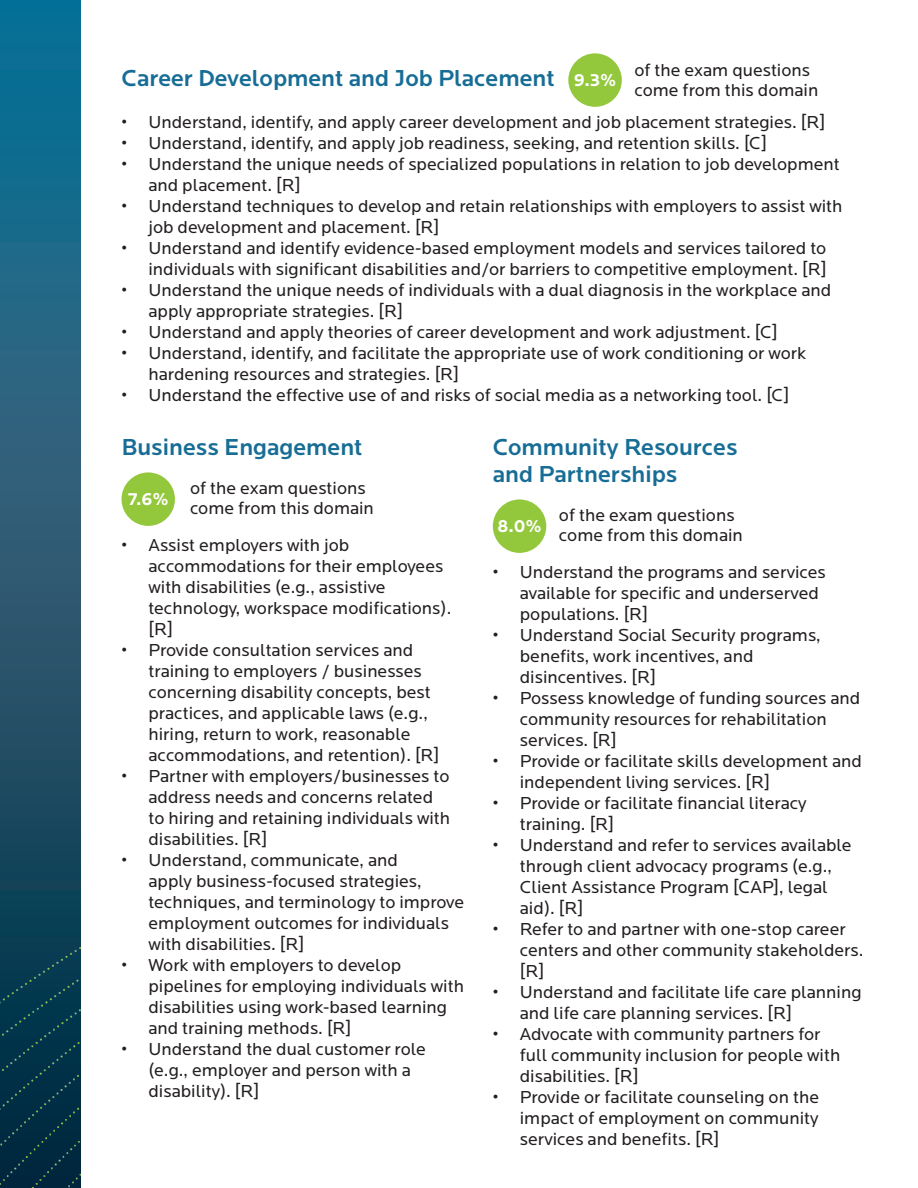
<style>
.page{position:relative;width:918px;height:1188px;background:#fff}
.page>*{position:absolute;margin:0;border:0;box-sizing:border-box;transform-origin:0 0}
.t1{font:500 24px/27px "Locator";color:#176d95}
.t2{font:18px/21px "Locator";color:#231f20}
.t3{font:700 18px "Locator";color:#fff}
.s1{font-weight:700;font-size:18px;color:#fff}
</style>
<div class="page">
<svg style="left:0;top:0;width:81px;height:667px"></svg>
<img style="left:0;top:667px;width:81px;height:521px">
<div style="left:568px;top:53px;width:54px;height:54px;background:#94c83c;border-radius:50%"></div>
<div style="left:122px;top:472px;width:53px;height:54px;background:#94c83c;border-radius:50%"></div>
<div style="left:493px;top:499px;width:53px;height:54px;background:#94c83c;border-radius:50%"></div>
<h1 class="t1" style="left:122px;top:65px;width:496px">Career Development and Job Placement <span class="s1">9.3%</span></h1>
<p class="t2" style="left:634px;top:61px;width:185px;line-height:19.5px">of the exam questions come from this domain</p>
<p class="t2" style="left:122px;top:112px;width:705px">• Understand, identify, and apply career development and job placement strategies. [R]</p>
<p class="t2" style="left:122px;top:133px;width:647px">• Understand, identify, and apply job readiness, seeking, and retention skills. [C]</p>
<p class="t2" style="left:148px;top:154px;width:693px;text-indent:-27px">• Understand the unique needs of specialized populations in relation to job development and placement. [R]</p>
<p class="t2" style="left:148px;top:196px;width:696px;text-indent:-27px">• Understand techniques to develop and retain relationships with employers to assist with job development and placement. [R]</p>
<p class="t2" style="left:122px;top:238px;width:707px;text-align:right">• Understand and identify evidence-based employment models and services tailored to individuals with significant disabilities and/or barriers to competitive employment. [R]</p>
<p class="t2" style="left:148px;top:280px;width:684px;text-indent:-27px">• Understand the unique needs of individuals with a dual diagnosis in the workplace and apply appropriate strategies. [R]</p>
<p class="t2" style="left:122px;top:322px;width:658px">• Understand and apply theories of career development and work adjustment. [C]</p>
<p class="t2" style="left:148px;top:343px;width:659px;text-indent:-27px">• Understand, identify, and facilitate the appropriate use of work conditioning or work hardening resources and strategies. [R]</p>
<p class="t2" style="left:122px;top:385px;width:669px">• Understand the effective use of and risks of social media as a networking tool. [C]</p>
<h1 class="t1" style="left:122px;top:434px;width:243px">Business Engagement</h1>
<p class="t3" style="left:128px;top:488px;width:42px">7.6%</p>
<p class="t2" style="left:190px;top:479px;width:185px;line-height:19.5px">of the exam questions come from this domain</p>
<p class="t2" style="left:148px;top:534px;width:304px;text-indent:-27px">• Assist employers with job accommodations for their employees with disabilities (e.g., assistive technology, workspace modifications). [R]</p>
<p class="t2" style="left:148px;top:640px;width:293px;text-indent:-27px">• Provide consultation services and training to employers / businesses concerning disability concepts, best practices, and applicable laws (e.g., hiring, return to work, reasonable accommodations, and retention). [R]</p>
<p class="t2" style="left:148px;top:766px;width:303px;text-indent:-27px">• Partner with employers/businesses to address needs and concerns related to hiring and retaining individuals with disabilities. [R]</p>
<p class="t2" style="left:148px;top:850px;width:317px;text-indent:-27px">• Understand, communicate, and<br>apply business-focused strategies, techniques, and terminology to improve employment outcomes for individuals with disabilities. [R]</p>
<p class="t2" style="left:148px;top:955px;width:317px;text-indent:-27px">• Work with employers to develop pipelines for employing individuals with disabilities using work-based learning and training methods. [R]</p>
<p class="t2" style="left:148px;top:1039px;width:279px;text-indent:-27px">• Understand the dual customer role (e.g., employer and person with a disability). [R]</p>
<h1 class="t1" style="left:493px;top:434px;width:246px">Community Resources and Partnerships</h1>
<p class="t3" style="left:497px;top:515px;width:46px">8.0%</p>
<p class="t2" style="left:559px;top:506px;width:185px;line-height:19.5px">of the exam questions come from this domain</p>
<p class="t2" style="left:520px;top:561px;width:308px;text-indent:-27px">• Understand the programs and services available for specific and underserved populations. [R]</p>
<p class="t2" style="left:520px;top:625px;width:303px;text-indent:-27px">• Understand Social Security programs, benefits, work incentives, and disincentives. [R]</p>
<p class="t2" style="left:520px;top:688px;width:342px;text-indent:-27px">• Possess knowledge of funding sources and community resources for rehabilitation services. [R]</p>
<p class="t2" style="left:520px;top:751px;width:344px;text-indent:-27px">• Provide or facilitate skills development and independent living services. [R]</p>
<p class="t2" style="left:520px;top:793px;width:288px;text-indent:-27px">• Provide or facilitate financial literacy training. [R]</p>
<p class="t2" style="left:520px;top:835px;width:333px;text-indent:-27px">• Understand and refer to services available through client advocacy programs (e.g., Client Assistance Program [CAP], legal aid). [R]</p>
<p class="t2" style="left:520px;top:919px;width:345px;text-indent:-27px">• Refer to and partner with one-stop career centers and other community stakeholders. [R]</p>
<p class="t2" style="left:520px;top:982px;width:343px;text-indent:-27px">• Understand and facilitate life care planning and life care planning services. [R]</p>
<p class="t2" style="left:520px;top:1024px;width:322px;text-indent:-27px">• Advocate with community partners for full community inclusion for people with disabilities. [R]</p>
<p class="t2" style="left:520px;top:1087px;width:301px;text-align:justify;text-indent:-27px">• Provide or facilitate counseling on the impact of employment on community services and benefits. [R]</p>
</div>
